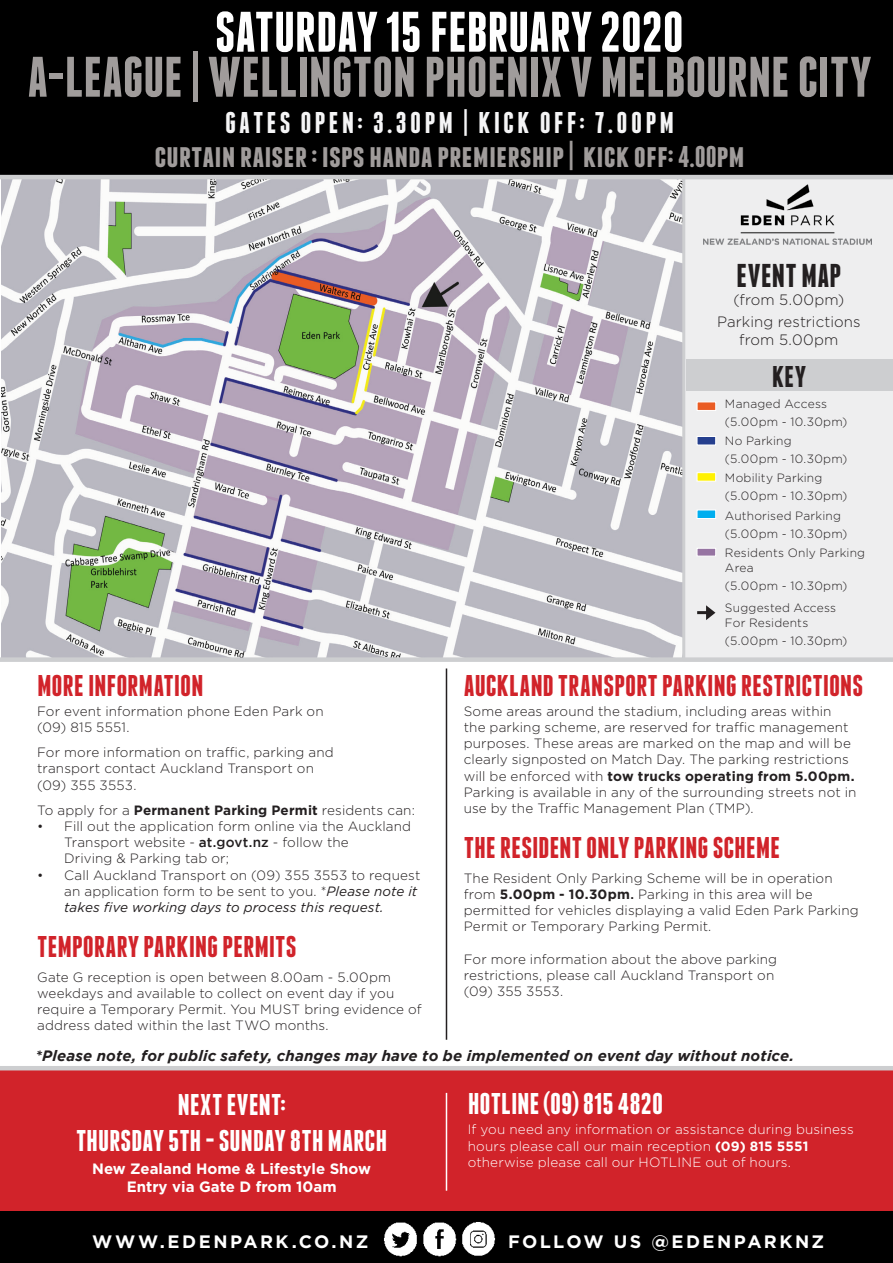
<style>
.page{position:relative;width:893px;height:1263px;background:#fff}
.page>*{position:absolute;margin:0;border:0;box-sizing:border-box;transform-origin:0 0}
.t1{font:700 57px/45px "Franchise";letter-spacing:-.01em;color:#a09c9b;text-align:center}
.t2{font:700 33px "Franchise";color:#a09c9b}
.t3{font:700 33px "Franchise";color:#231f20}
.t4{font:700 30px "Franchise";letter-spacing:-.005em;color:#d1232a}
.t5{font:700 30px/36px "Franchise";letter-spacing:-.005em;color:#fff;text-align:center}
.t6{font:700 30px "Franchise";letter-spacing:.1em;color:#f5f5f6}
.t7{font:700 30px "Franchise";color:#231f20}
.t8{font:700 18px "Gotham";letter-spacing:.135em;color:#fff}
.t9{font:italic 700 15px "Gotham";letter-spacing:.01em;color:#231f20}
.t10{font:700 15px "Gotham";color:#fff}
.t11{font:300 15px/18px "Gotham";letter-spacing:.005em;color:#231f20;text-align:center}
.t12{font:300 13.5px/16.2px "Gotham";letter-spacing:.01em;color:#231f20}
.t13{font:300 13.5px/16.2px "Gotham";letter-spacing:.01em;color:#fff}
.t14{font:300 12px/15px "Gotham";letter-spacing:.02em;color:#231f20}
.s1{color:#fff}
.s2{font-size:30px}
.s3{font-weight:700}
.s4{font-weight:500}
.s5{font-weight:400;font-style:italic}
</style>
<div class="page">
<img style="left:2px;top:179px;width:680px;height:478px">
<div style="left:0;top:1067px;width:893px;height:149px;background:#d1232a"></div>
<div style="left:0;top:0;width:893px;height:176px;background:#000"></div>
<div style="left:684px;top:179px;width:209px;height:483px;background:#eeeeef"></div>
<hr style="left:0;top:175px;width:893px;height:4px;background:#cdced0">
<div style="left:0;top:657px;width:893px;height:5px;background:#cdced0"></div>
<hr style="left:682px;top:179px;width:3px;height:481px;background:#cdced0">
<div style="left:686px;top:360px;width:206px;height:31px;background:#cdced0"></div>
<div style="left:0;top:1212px;width:893px;height:51px;background:#000"></div>
<hr style="left:0;top:1066px;width:893px;height:4px;background:#cdced0">
<hr style="left:446px;top:1093px;width:1px;height:98px;background:#fff">
<hr style="left:446px;top:668px;width:1px;height:372px;background:#231f20">
<img style="left:383px;top:1222px;width:113px;height:35px">
<img style="left:704px;top:185px;width:168px;height:60px">
<div style="left:697px;top:402px;width:19px;height:9px;background:#ea5b23;border:1px solid #fff"></div>
<div style="left:697px;top:436px;width:19px;height:9px;background:#253f8e;border:1px solid #fff"></div>
<div style="left:697px;top:472px;width:19px;height:9px;background:#fff101;border:1px solid #fff"></div>
<div style="left:697px;top:510px;width:19px;height:9px;background:#00aeef;border:1px solid #fff"></div>
<svg style="left:697px;top:605px;width:18px;height:15px"></svg>
<div style="left:697px;top:548px;width:19px;height:8px;background:#9674a2;border:1px solid #fff"></div>
<p class="t1" style="left:27px;top:12px;width:846px"><span class="s1">SATURDAY 15 FEBRUARY 2020<br></span>A-LEAGUE | WELLINGTON PHOENIX V MELBOURNE CITY</p>
<p class="t6" style="left:225px;top:107px;width:450px">GATES OPEN: 3.30PM | KICK OFF: 7.00PM</p>
<p class="t2" style="left:154px;top:139px;width:592px">curtain raiser : isps handa premiership | kick off: <span class="s2">4.00</span>pm</p>
<p class="t3" style="left:736px;top:258px;width:107px">EVENT MAP</p>
<p class="t11" style="left:733px;top:290px;width:112px">(from 5.00pm)</p>
<p class="t11" style="left:717px;top:312px;width:145px">Parking restrictions from 5.00pm</p>
<p class="t7" style="left:772px;top:361px;width:36px">KEY</p>
<p class="t4" style="left:37px;top:670px;width:168px">MORE INFORMATION</p>
<p class="t12" style="left:37px;top:702px;width:288px">For event information phone Eden Park on</p>
<p class="t12" style="left:37px;top:719px;width:94px">(09) 815 5551.</p>
<p class="t12" style="left:37px;top:744px;width:298px">For more information on traffic, parking and</p>
<p class="t12" style="left:37px;top:760px;width:278px">transport contact Auckland Transport on</p>
<p class="t12" style="left:37px;top:776px;width:101px">(09) 355 3553.</p>
<p class="t12" style="left:37px;top:801px;width:379px">To apply for a <span class="s3">Permanent Parking Permit</span> residents can:</p>
<p class="t12" style="left:64px;top:818px;width:348px;text-indent:-27px">• Fill out the application form online via the Auckland<br>Transport website - <span class="s4">at.govt.nz</span> - follow the<br>Driving &amp; Parking tab or;</p>
<p class="t12" style="left:64px;top:866px;width:358px;text-indent:-27px">• Call Auckland Transport on (09) 355 3553 to request an application form to be sent to you. *<span class="s5">Please note it takes five working days to process this request.</span></p>
<p class="t4" style="left:37px;top:931px;width:261px">TEMPORARY PARKING PERMITS</p>
<p class="t12" style="left:37px;top:968px;width:359px">Gate G reception is open between 8.00am - 5.00pm weekdays and available to collect on event day if you</p>
<p class="t12" style="left:37px;top:1001px;width:386px">require a Temporary Permit. You MUST bring evidence of address dated within the last TWO months.</p>
<p class="t14" style="left:725px;top:396px;width:104px">Managed Access</p>
<p class="t14" style="left:725px;top:414px;width:124px">(5.00pm - 10.30pm)</p>
<p class="t14" style="left:725px;top:433px;width:68px">No Parking</p>
<p class="t14" style="left:725px;top:451px;width:124px">(5.00pm - 10.30pm)</p>
<p class="t14" style="left:725px;top:470px;width:99px">Mobility Parking</p>
<p class="t14" style="left:725px;top:488px;width:124px">(5.00pm - 10.30pm)</p>
<p class="t14" style="left:725px;top:507px;width:117px">Authorised Parking</p>
<p class="t14" style="left:725px;top:525px;width:124px">(5.00pm - 10.30pm)</p>
<p class="t14" style="left:725px;top:545px;width:142px">Residents Only Parking<br>Area</p>
<p class="t14" style="left:725px;top:578px;width:124px">(5.00pm - 10.30pm)</p>
<p class="t14" style="left:725px;top:600px;width:113px">Suggested Access</p>
<p class="t14" style="left:725px;top:615px;width:85px">For Residents</p>
<p class="t14" style="left:725px;top:633px;width:124px">(5.00pm - 10.30pm)</p>
<p class="t4" style="left:464px;top:670px;width:401px">AUCKLAND TRANSPORT PARKING RESTRICTIONS</p>
<p class="t12" style="left:464px;top:702px;width:394px">Some areas around the stadium, including areas within the parking scheme, are reserved for traffic management purposes. These areas are marked on the map and will be clearly signposted on Match Day. The parking restrictions will be enforced with <span class="s3">tow trucks operating from 5.00pm.<br></span>Parking is available in any of the surrounding streets not in use by the Traffic Management Plan (TMP).</p>
<p class="t4" style="left:464px;top:832px;width:318px">THE RESIDENT ONLY PARKING SCHEME</p>
<p class="t12" style="left:464px;top:869px;width:370px">The Resident Only Parking Scheme will be in operation from <span class="s3">5.00pm - 10.30pm</span><span class="s4">.</span> Parking in this area will be</p>
<p class="t12" style="left:464px;top:902px;width:396px">permitted for vehicles displaying a valid Eden Park Parking<br>Permit or Temporary Parking Permit.</p>
<p class="t12" style="left:464px;top:950px;width:315px">For more information about the above parking</p>
<p class="t12" style="left:464px;top:966px;width:312px">restrictions, please call Auckland Transport on</p>
<p class="t12" style="left:464px;top:983px;width:101px">(09) 355 3553.</p>
<p class="t9" style="left:35px;top:1047px;width:760px">*Please note, for public safety, changes may have to be implemented on event day without notice.</p>
<p class="t5" style="left:76px;top:1088px;width:313px">NEXT EVENT:<br>THURSDAY 5TH - SUNDAY 8TH MARCH</p>
<p class="t10" style="left:92px;top:1158px;width:280px">New Zealand Home &amp; Lifestyle Show</p>
<p class="t10" style="left:127px;top:1176px;width:211px">Entry via Gate D from 10am</p>
<p class="t5" style="left:468px;top:1087px;width:197px">HOTLINE (09) 815 4820</p>
<p class="t13" style="left:468px;top:1121px;width:388px">If you need any information or assistance during business hours please call our main reception <span class="s3">(09) 815 5551</span></p>
<p class="t13" style="left:468px;top:1153px;width:325px">otherwise please call our HOTLINE out of hours.</p>
<p class="t8" style="left:92px;top:1230px;width:278px">WWW.EDENPARK.CO.NZ</p>
<p class="t8" style="left:508px;top:1230px;width:318px">FOLLOW US @EDENPARKNZ</p>
</div>
